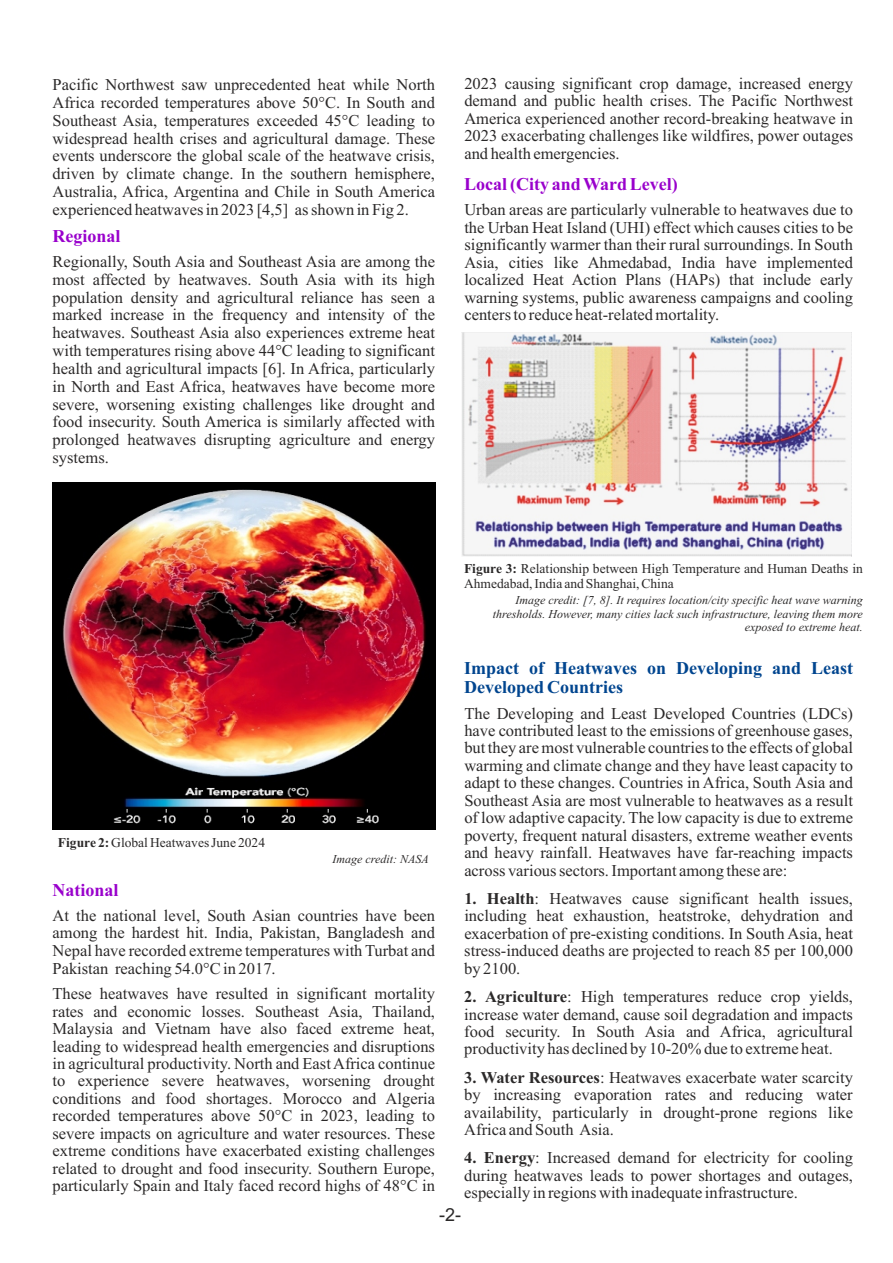
<style>
.page{position:relative;width:893px;height:1263px;background:#fff}
.page>*{position:absolute;margin:0;border:0;box-sizing:border-box;transform-origin:0 0}
.t1{font:700 18px/19px "Times New Roman";color:#00458f}
.t2{font:700 18px "Times New Roman";color:#90c}
.t3{font:18px "Arial";color:#2b2929}
.t4{font:16.5px/17.5px "Times New Roman";color:#2b2929;text-align:justify}
.t5{font:13.5px/15px "Times New Roman";color:#2b2929}
.t6{font:italic 12px/13.4px "Times New Roman";color:#2b2929;text-align:right}
.s1{font-weight:700}
</style>
<div class="page">
<img style="left:53px;top:483px;width:382px;height:346px">
<img style="left:462px;top:333px;width:389px;height:223px">
<p class="t4" style="left:53px;top:77px;width:384px">Pacific Northwest saw unprecedented heat while North Africa recorded temperatures above 50°C. In South and Southeast Asia, temperatures exceeded 45°C leading to widespread health crises and agricultural damage. These events underscore the global scale of the heatwave crisis, driven by climate change. In the southern hemisphere, Australia, Africa, Argentina and Chile in South America experienced heatwaves in 2023 [4,5] as shown in Fig 2.</p>
<p class="t4" style="left:53px;top:254px;width:384px">Regionally, South Asia and Southeast Asia are among the most affected by heatwaves. South Asia with its high population density and agricultural reliance has seen a marked increase in the frequency and intensity of the heatwaves. Southeast Asia also experiences extreme heat with temperatures rising above 44°C leading to significant health and agricultural impacts [6]. In Africa, particularly in North and East Africa, heatwaves have become more severe, worsening existing challenges like drought and food insecurity. South America is similarly affected with prolonged heatwaves disrupting agriculture and energy systems.</p>
<p class="t2" style="left:53px;top:230px;width:70px">Regional</p>
<p class="t4" style="left:464px;top:76px;width:390px">2023 causing significant crop damage, increased energy demand and public health crises. The Pacific Northwest America experienced another record-breaking heatwave in 2023 exacerbating challenges like wildfires, power outages and health emergencies.</p>
<p class="t2" style="left:464px;top:178px;width:215px">Local (City and Ward Level)</p>
<p class="t4" style="left:464px;top:202px;width:390px">Urban areas are particularly vulnerable to heatwaves due to the Urban Heat Island (UHI) effect which causes cities to be significantly warmer than their rural surroundings. In South Asia, cities like Ahmedabad, India have implemented localized Heat Action Plans (HAPs) that include early warning systems, public awareness campaigns and cooling centers to reduce heat-related mortality.</p>
<p class="t5" style="left:58px;top:836px;width:209px"><span class="s1">Figure 2:</span> Global Heatwaves June 2024</p>
<p class="t2" style="left:53px;top:883px;width:68px">National</p>
<p class="t6" style="left:333px;top:853px;width:98px">Image credit: NASA</p>
<p class="t4" style="left:53px;top:908px;width:384px">At the national level, South Asian countries have been among the hardest hit. India, Pakistan, Bangladesh and Nepal have recorded extreme temperatures with Turbat and Pakistan reaching 54.0°C in 2017.</p>
<p class="t4" style="left:53px;top:986px;width:384px">These heatwaves have resulted in significant mortality rates and economic losses. Southeast Asia, Thailand, Malaysia and Vietnam have also faced extreme heat, leading to widespread health emergencies and disruptions in agricultural productivity. North and East Africa continue to experience severe heatwaves, worsening drought conditions and food shortages. Morocco and Algeria recorded temperatures above 50°C in 2023, leading to severe impacts on agriculture and water resources. These extreme conditions have exacerbated existing challenges related to drought and food insecurity. Southern Europe, particularly Spain and Italy faced record highs of 48°C in</p>
<p class="t5" style="left:464px;top:562px;width:400px"><span class="s1">Figure 3:</span> Relationship between High Temperature and Human Deaths in<br>Ahmedabad, India and Shanghai, China</p>
<p class="t6" style="left:493px;top:595px;width:371px">Image credit: [7, 8]. It requires location/city specific heat wave warning thresholds. However, many cities lack such infrastructure, leaving them more exposed to extreme heat.</p>
<p class="t1" style="left:464px;top:660px;width:390px">Impact of Heatwaves on Developing and Least<br>Developed Countries</p>
<p class="t4" style="left:464px;top:706px;width:390px">The Developing and Least Developed Countries (LDCs) have contributed least to the emissions of greenhouse gases, but they are most vulnerable countries to the effects of global warming and climate change and they have least capacity to adapt to these changes. Countries in Africa, South Asia and Southeast Asia are most vulnerable to heatwaves as a result of low adaptive capacity. The low capacity is due to extreme poverty, frequent natural disasters, extreme weather events and heavy rainfall. Heatwaves have far-reaching impacts across various sectors. Important among these are:</p>
<p class="t4" style="left:464px;top:891px;width:390px"><span class="s1">1. Health</span>: Heatwaves cause significant health issues, including heat exhaustion, heatstroke, dehydration and exacerbation of pre-existing conditions. In South Asia, heat stress-induced deaths are projected to reach 85 per 100,000 by 2100.</p>
<p class="t4" style="left:464px;top:989px;width:390px"><span class="s1">2. Agriculture</span>: High temperatures reduce crop yields, increase water demand, cause soil degradation and impacts food security. In South Asia and Africa, agricultural productivity has declined by 10-20% due to extreme heat.</p>
<p class="t4" style="left:464px;top:1070px;width:390px"><span class="s1">3. Water Resources</span>: Heatwaves exacerbate water scarcity by increasing evaporation rates and reducing water availability, particularly in drought-prone regions like Africa and South Asia.</p>
<p class="t4" style="left:464px;top:1150px;width:390px"><span class="s1">4. Energy</span>: Increased demand for electricity for cooling during heatwaves leads to power shortages and outages, especially in regions with inadequate infrastructure.</p>
<p class="t3" style="left:439px;top:1207px;width:23px">-2-</p>
</div>
